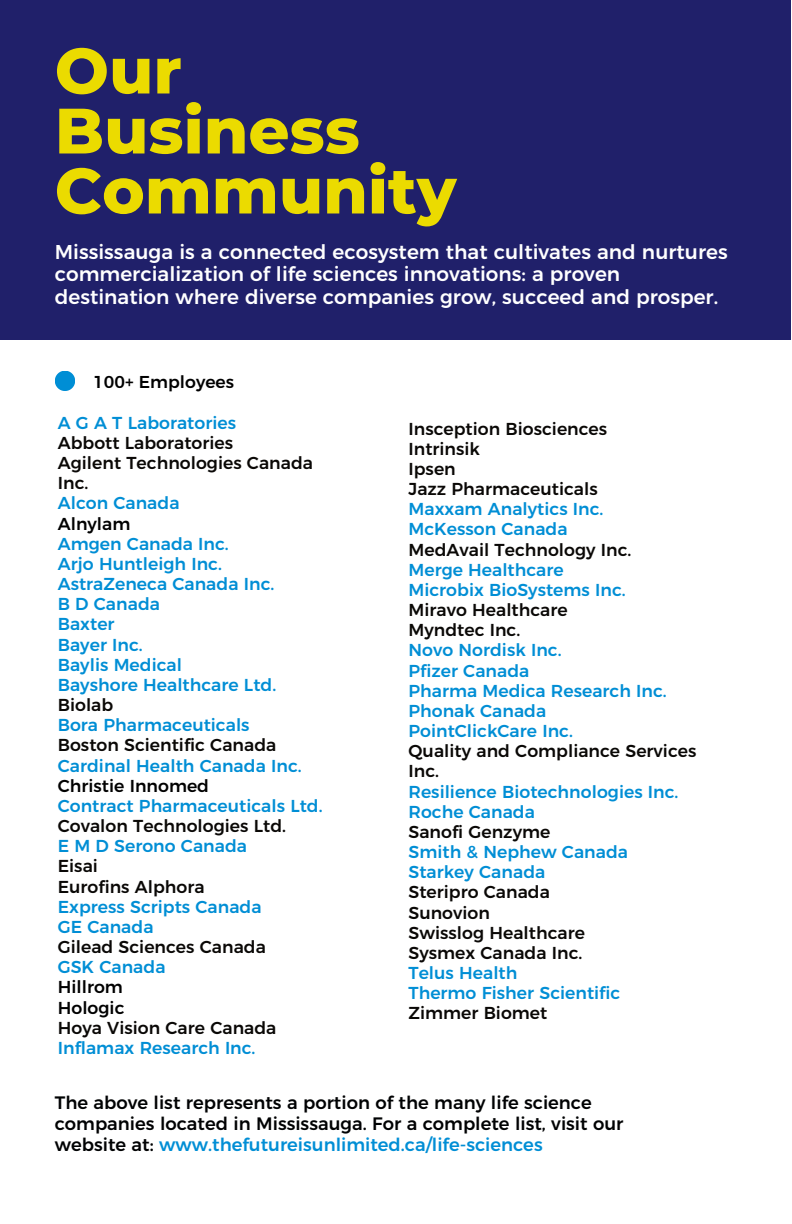
<style>
.page{position:relative;width:792px;height:1224px;background:#fff}
.page>*{position:absolute;margin:0;border:0;box-sizing:border-box;transform-origin:0 0}
.t1{font:800 64px/60px "Montserrat";color:#ebdb00}
.t2{font:500 20px/22.4px "Montserrat";color:#fff}
.t3{font:500 18px/21px "Montserrat";color:#000203}
.t4{font:500 17.2px/20.2px "Montserrat";color:#008ed5}
.t5{font:500 17.2px/20.2px "Montserrat";color:#0a0806}
.t6{font:500 17.2px/20.2px "Montserrat";color:#000}
.s1{color:#008ed5}
</style>
<div class="page">
<div style="left:0;top:0;width:790px;height:340px;background:#20206a"></div>
<div style="left:55px;top:371px;width:20px;height:20px;background:#008ed5;border-radius:50%"></div>
<h1 class="t1" style="left:55px;top:41px;width:403px">Our<br>Business<br>Community</h1>
<p class="t2" style="left:55px;top:240px;width:674px">Mississauga is a connected ecosystem that cultivates and nurtures commercialization of life sciences innovations: a proven destination where diverse companies grow, succeed and prosper.</p>
<p class="t6" style="left:93px;top:372px;width:143px">100+ Employees</p>
<p class="t4" style="left:58px;top:413px;width:180px">A G A T Laboratories</p>
<p class="t5" style="left:58px;top:433px;width:257px">Abbott Laboratories<br>Agilent Technologies Canada<br>Inc.</p>
<p class="t4" style="left:58px;top:493px;width:123px">Alcon Canada</p>
<p class="t6" style="left:58px;top:513px;width:74px">Alnylam</p>
<p class="t4" style="left:58px;top:534px;width:220px">Amgen Canada Inc.<br>Arjo Huntleigh Inc.<br>AstraZeneca Canada Inc.<br>B D Canada<br>Baxter<br>Bayer Inc.<br>Baylis Medical<br>Bayshore Healthcare Ltd.</p>
<p class="t5" style="left:58px;top:695px;width:57px">Biolab</p>
<p class="t4" style="left:58px;top:715px;width:193px">Bora Pharmaceuticals</p>
<p class="t5" style="left:58px;top:735px;width:220px">Boston Scientific Canada</p>
<p class="t4" style="left:58px;top:755px;width:245px">Cardinal Health Canada Inc.</p>
<p class="t6" style="left:58px;top:776px;width:153px">Christie Innomed</p>
<p class="t4" style="left:58px;top:796px;width:266px">Contract Pharmaceuticals Ltd.</p>
<p class="t5" style="left:58px;top:816px;width:230px">Covalon Technologies Ltd.</p>
<p class="t4" style="left:58px;top:836px;width:191px">E M D Serono Canada</p>
<p class="t5" style="left:58px;top:856px;width:148px">Eisai<br>Eurofins Alphora</p>
<p class="t4" style="left:58px;top:897px;width:205px">Express Scripts Canada<br>GE Canada</p>
<p class="t5" style="left:58px;top:937px;width:210px">Gilead Sciences Canada</p>
<p class="t4" style="left:58px;top:957px;width:109px">GSK Canada</p>
<p class="t6" style="left:58px;top:977px;width:68px">Hillrom<br>Hologic</p>
<p class="t5" style="left:58px;top:1018px;width:220px">Hoya Vision Care Canada</p>
<p class="t4" style="left:58px;top:1038px;width:199px">Inflamax Research Inc.</p>
<p class="t5" style="left:409px;top:418px;width:200px">Insception Biosciences<br>Intrinsik<br>Ipsen<br>Jazz Pharmaceuticals</p>
<p class="t4" style="left:409px;top:499px;width:197px">Maxxam Analytics Inc.<br>McKesson Canada</p>
<p class="t5" style="left:409px;top:539px;width:224px">MedAvail Technology Inc.</p>
<p class="t4" style="left:409px;top:560px;width:219px">Merge Healthcare<br>Microbix BioSystems Inc.</p>
<p class="t5" style="left:409px;top:600px;width:161px">Miravo Healthcare<br>Myndtec Inc.</p>
<p class="t4" style="left:409px;top:640px;width:260px">Novo Nordisk Inc.<br>Pfizer Canada<br>Pharma Medica Research Inc.<br>Phonak Canada<br>PointClickCare Inc.</p>
<p class="t5" style="left:409px;top:741px;width:289px">Quality and Compliance Services<br>Inc.</p>
<p class="t4" style="left:409px;top:781px;width:271px">Resilience Biotechnologies Inc.<br>Roche Canada</p>
<p class="t5" style="left:409px;top:822px;width:143px">Sanofi Genzyme</p>
<p class="t4" style="left:409px;top:842px;width:221px">Smith &amp; Nephew Canada<br>Starkey Canada</p>
<p class="t5" style="left:409px;top:882px;width:178px">Steripro Canada<br>Sunovion<br>Swisslog Healthcare<br>Sysmex Canada Inc.</p>
<p class="t4" style="left:409px;top:963px;width:213px">Telus Health<br>Thermo Fisher Scientific</p>
<p class="t5" style="left:409px;top:1003px;width:140px">Zimmer Biomet</p>
<p class="t3" style="left:55px;top:1092px;width:570px">The above list represents a portion of the many life science companies located in Mississauga. For a complete list, visit our website at: <span class="s1">www.thefutureisunlimited.ca/life-sciences</span></p>
</div>
